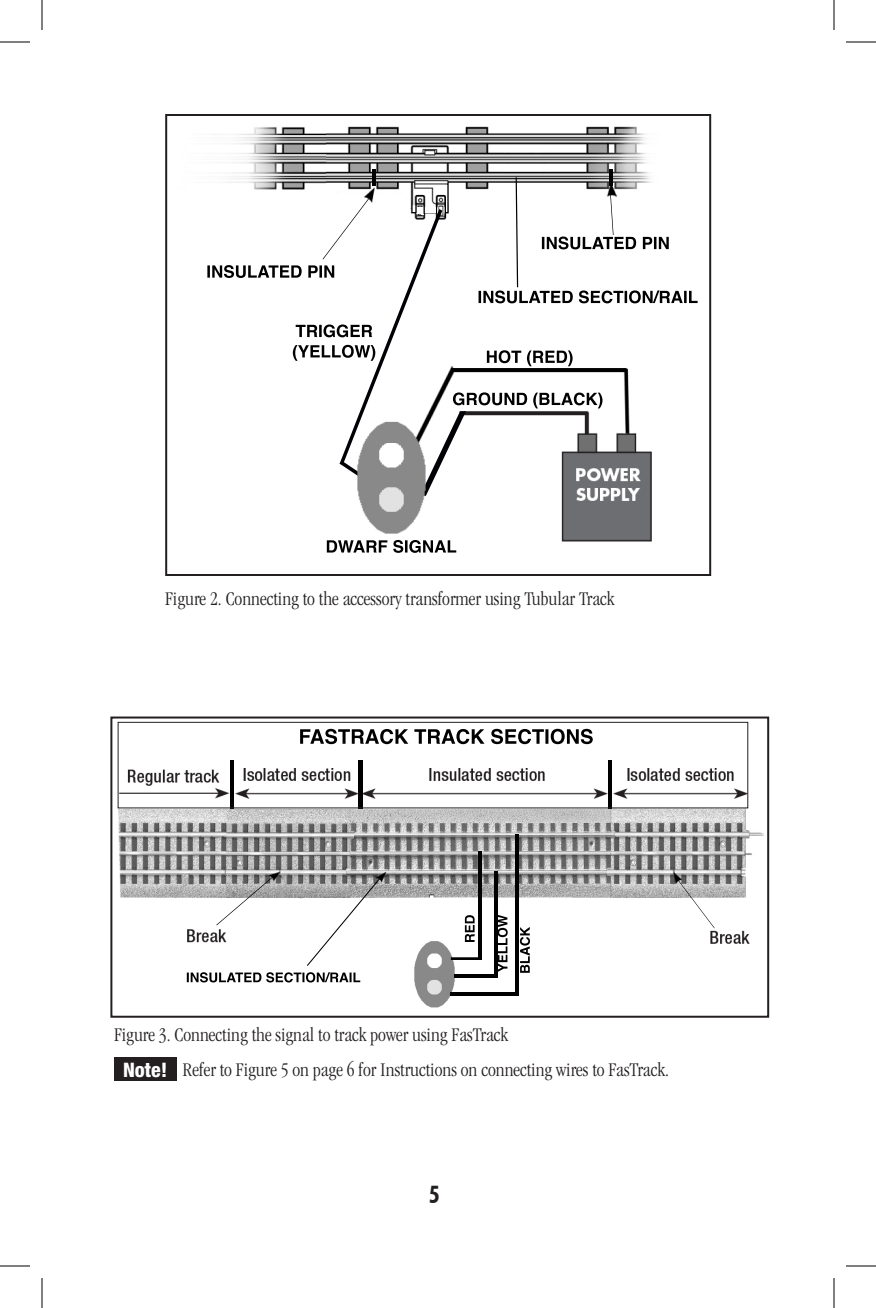
<style>
.page{position:relative;width:876px;height:1308px;background:#fff}
.page>*{position:absolute;margin:0;border:0;box-sizing:border-box;transform-origin:0 0}
.t1{font:700 condensed 24px "Futura BT";color:#231f20}
.captions{font:300 condensed 20px "Garamond";color:#231f20}
.t2{font:800 condensed 20px "Helvetica Neue";color:#fff}
</style>
<div class="page">
<img style="left:110px;top:716px;width:660px;height:302px">
<img style="left:478px;top:851px;width:4px;height:109px">
<img style="left:454px;top:975px;width:41px;height:2px">
<img style="left:495px;top:871px;width:2px;height:106px">
<img style="left:451px;top:993px;width:65px;height:2px">
<img style="left:516px;top:834px;width:2px;height:161px">
<img style="left:307px;top:878px;width:73px;height:88px">
<img style="left:216px;top:877px;width:57px;height:48px">
<img style="left:678px;top:880px;width:37px;height:48px">
<img style="left:230px;top:760px;width:4px;height:49px">
<img style="left:358px;top:760px;width:4px;height:49px">
<img style="left:608px;top:760px;width:4px;height:49px">
<img style="left:207px;top:126px;width:491px;height:427px">
<img style="left:420px;top:411px;width:46px;height:85px">
<svg style="left:533px;top:185px;width:10px;height:30px"></svg>
<img style="left:372px;top:169px;width:4px;height:16px">
<img style="left:323px;top:198px;width:46px;height:62px">
<img style="left:610px;top:195px;width:4px;height:40px">
<img style="left:610px;top:169px;width:3px;height:16px">
<img style="left:340px;top:209px;width:102px;height:256px">
<img style="left:340px;top:461px;width:39px;height:28px">
<svg style="left:416px;top:207px;width:19px;height:8px"></svg>
<img style="left:516px;top:177px;width:2px;height:110px">
<div style="left:165px;top:114px;width:546px;height:462px;border:2px solid #231f20"></div>
<div style="left:118px;top:722px;width:630px;height:86px;border:1px solid #231f20"></div>
<div style="left:110px;top:717px;width:659px;height:301px;border:2px solid #231f20"></div>
<div style="left:114px;top:1057px;width:63px;height:24px;background:#231f20"></div>
<hr style="left:0;top:42px;width:30px;height:1px;background:#000">
<hr style="left:846px;top:42px;width:30px;height:1px;background:#000">
<hr style="left:0;top:1266px;width:30px;height:1px;background:#000">
<hr style="left:846px;top:1266px;width:30px;height:1px;background:#000">
<hr style="left:42px;top:0;width:1px;height:30px;background:#000">
<hr style="left:42px;top:1278px;width:1px;height:30px;background:#000">
<hr style="left:834px;top:0;width:1px;height:30px;background:#000">
<hr style="left:834px;top:1278px;width:1px;height:30px;background:#000">
<p class="captions" style="left:165px;top:587px;width:451px">Figure 2. Connecting to the accessory transformer using Tubular Track</p>
<p class="captions" style="left:114px;top:1024px;width:396px">Figure 3. Connecting the signal to track power using FasTrack</p>
<p class="t2" style="left:123px;top:1058px;width:46px">Note!</p>
<p class="captions" style="left:183px;top:1059px;width:488px">Refer to Figure 5 on page 6 for Instructions on connecting wires to FasTrack.</p>
<p class="t1" style="left:429px;top:1180px;width:12px">5</p>
</div>
